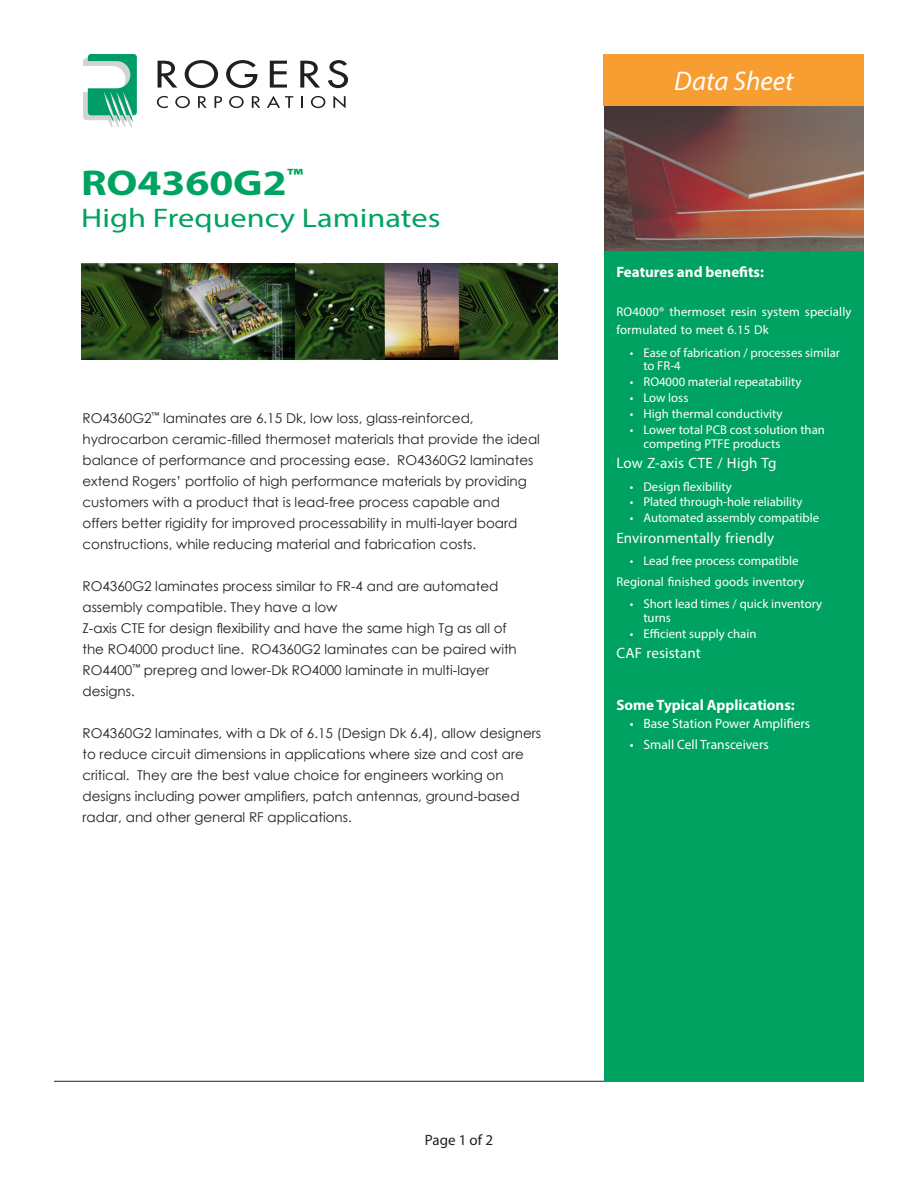
<style>
.page{position:relative;width:918px;height:1188px;background:#fff}
.page>*{position:absolute;margin:0;border:0;box-sizing:border-box;transform-origin:0 0}
.Subhead{font:700 36px "Myriad Pro";color:#00a261;scale:1.2 1}
.Subhead-2{font:27px "Myriad Pro";color:#00a261;scale:1.2 1}
.t1{font:italic 27px "Myriad Pro";color:#fff}
.Text{font:15px "Myriad Pro";letter-spacing:.01em;color:#fff}
.t2{font:700 15px "Myriad Pro";color:#fff}
.t3{font:15px "Myriad Pro";color:#231f20}
.t4{font:13.5px/21px "Century Gothic";color:#231f20}
.t5{font:13.5px "Myriad Pro";color:#fff}
.Text-2{font:12.75px/13.5px "Myriad Pro";color:#fff}
</style>
<div class="page">
<hr style="left:54px;top:1081px;width:810px;height:1px;background:#231f20">
<svg style="left:83px;top:54px;width:54px;height:73px"></svg>
<svg style="left:158px;top:61px;width:19px;height:27px"></svg>
<svg style="left:185px;top:60px;width:33px;height:28px"></svg>
<svg style="left:226px;top:60px;width:31px;height:28px"></svg>
<svg style="left:270px;top:61px;width:17px;height:27px"></svg>
<svg style="left:300px;top:61px;width:20px;height:27px"></svg>
<svg style="left:328px;top:60px;width:20px;height:28px"></svg>
<svg style="left:157px;top:96px;width:11px;height:12px"></svg>
<svg style="left:175px;top:96px;width:15px;height:12px"></svg>
<svg style="left:198px;top:96px;width:9px;height:12px"></svg>
<svg style="left:215px;top:96px;width:7px;height:12px"></svg>
<svg style="left:229px;top:96px;width:15px;height:12px"></svg>
<svg style="left:252px;top:96px;width:8px;height:12px"></svg>
<svg style="left:267px;top:96px;width:26px;height:12px"></svg>
<svg style="left:301px;top:96px;width:2px;height:12px"></svg>
<svg style="left:311px;top:96px;width:14px;height:12px"></svg>
<svg style="left:333px;top:96px;width:13px;height:12px"></svg>
<img style="left:81px;top:263px;width:476px;height:97px">
<div style="left:605px;top:54px;width:259px;height:1027px;background:#00a261"></div>
<img style="left:605px;top:106px;width:259px;height:145px">
<div style="left:604px;top:54px;width:260px;height:52px;background:#f89d31"></div>
<p class="Subhead" style="left:81px;top:159px;width:187px">RO4360G2<sup>™</sup></p>
<p class="Subhead-2" style="left:81px;top:202px;width:301px">High Frequency Laminates</p>
<p class="t4" style="left:82px;top:407px;width:459px">RO4360G2<sup>™</sup> laminates are 6.15 Dk, low loss, glass-reinforced, hydrocarbon ceramic-filled thermoset materials that provide the ideal balance of performance and processing ease. RO4360G2 laminates extend Rogers’ portfolio of high performance materials by providing customers with a product that is lead-free process capable and<br>offers better rigidity for improved processability in multi-layer board constructions, while reducing material and fabrication costs.</p>
<p class="t4" style="left:82px;top:575px;width:417px">RO4360G2 laminates process similar to FR-4 and are automated assembly compatible. They have a low</p>
<p class="t4" style="left:82px;top:617px;width:436px">Z-axis CTE for design flexibility and have the same high Tg as all of the RO4000 product line. RO4360G2 laminates can be paired with RO4400<sup>™</sup> prepreg and lower-Dk RO4000 laminate in multi-layer designs.</p>
<p class="t4" style="left:82px;top:722px;width:460px">RO4360G2 laminates, with a Dk of 6.15 (Design Dk 6.4), allow designers to reduce circuit dimensions in applications where size and cost are critical. They are the best value choice for engineers working on designs including power amplifiers, patch antennas, ground-based radar, and other general RF applications.</p>
<p class="t1" style="left:674px;top:64px;width:121px">Data Sheet</p>
<p class="t2" style="left:616px;top:262px;width:149px">Features and benefits:</p>
<p class="Text-2" style="left:616px;top:303px;width:237px;line-height:18px">RO4000® thermoset resin system specially formulated to meet 6.15 Dk</p>
<p class="Text-2" style="left:643px;top:346px;width:198px;text-indent:-14px">• Ease of fabrication / processes similar to FR-4</p>
<p class="Text-2" style="left:630px;top:375px;width:173px">• RO4000 material repeatability</p>
<p class="Text-2" style="left:630px;top:391px;width:60px">• Low loss</p>
<p class="Text-2" style="left:630px;top:407px;width:154px">• High thermal conductivity</p>
<p class="Text-2" style="left:643px;top:423px;width:183px;text-indent:-14px">• Lower total PCB cost solution than competing PTFE products</p>
<p class="Text" style="left:616px;top:454px;width:162px">Low Z-axis CTE / High Tg</p>
<p class="Text-2" style="left:630px;top:479px;width:103px">• Design flexibility</p>
<p class="Text-2" style="left:630px;top:495px;width:174px">• Plated through-hole reliability</p>
<p class="Text-2" style="left:630px;top:511px;width:191px">• Automated assembly compatible</p>
<p class="Text" style="left:616px;top:529px;width:159px">Environmentally friendly</p>
<p class="Text-2" style="left:630px;top:554px;width:170px">• Lead free process compatible</p>
<p class="Text-2" style="left:616px;top:574px;width:190px">Regional finished goods inventory</p>
<p class="Text-2" style="left:643px;top:597px;width:180px;text-indent:-14px">• Short lead times / quick inventory turns</p>
<p class="Text-2" style="left:630px;top:626px;width:128px">• Efficient supply chain</p>
<p class="Text" style="left:616px;top:644px;width:86px">CAF resistant</p>
<p class="t2" style="left:616px;top:695px;width:180px">Some Typical Applications:</p>
<p class="t5" style="left:630px;top:715px;width:182px">• Base Station Power Amplifiers</p>
<p class="t5" style="left:630px;top:736px;width:140px">• Small Cell Transceivers</p>
<p class="t3" style="left:425px;top:1131px;width:70px">Page 1 of 2</p>
</div>
